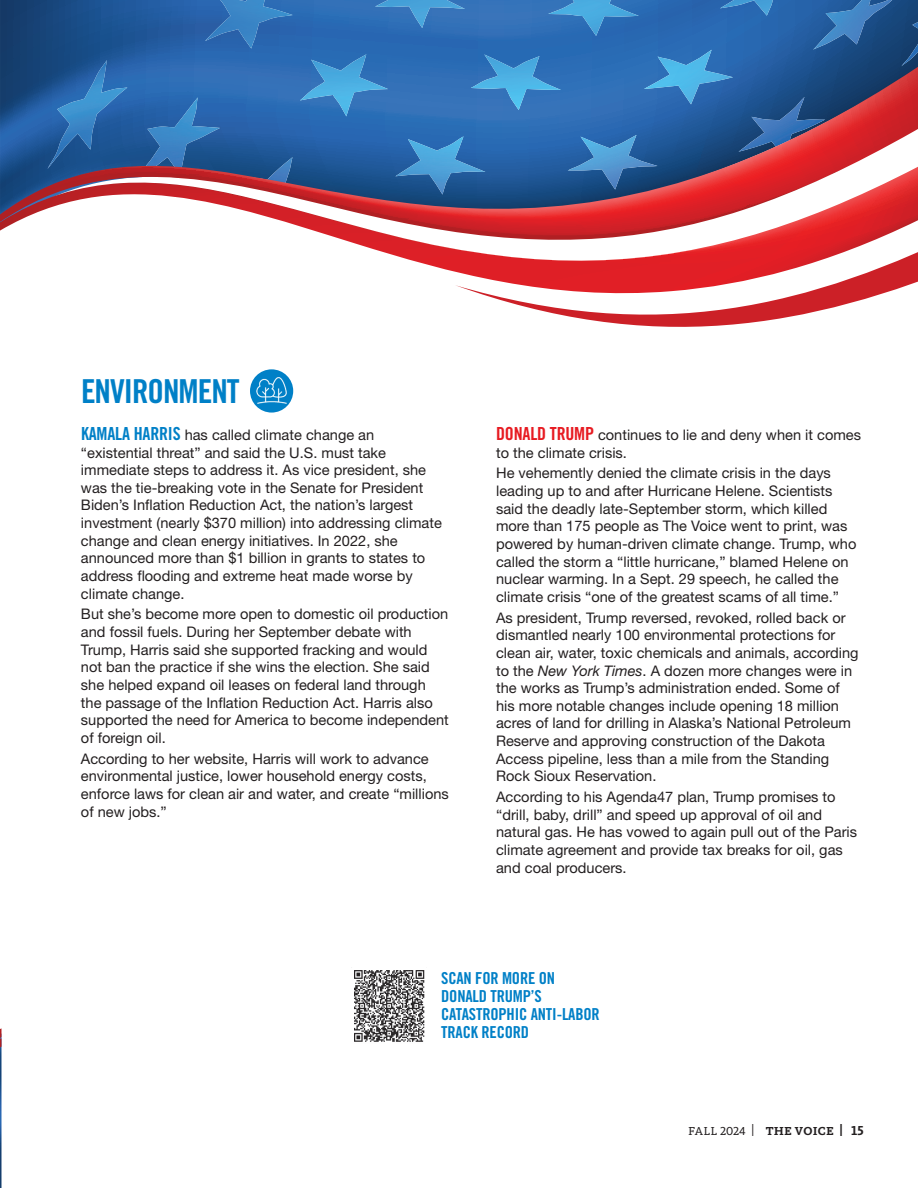
<style>
.page{position:relative;width:918px;height:1188px;background:#fff}
.page>*{position:absolute;margin:0;border:0;box-sizing:border-box;transform-origin:0 0}
.t1{font:33px "Trade Gothic LT Std Bd Cn 20";letter-spacing:-.03em;color:#0080c7}
.t2{font:16.5px/18px "Trade Gothic LT Std Bd Cn 20";letter-spacing:-.01em;color:#0080c7}
.t3{font:14.7px/17.5px "Helvetica Neue LT Std";color:#231f20}
.t4{font:12px "Kievit Slab OT";color:#231f20}
.s1{font-family:"Trade Gothic LT Std Bd Cn 20";font-size:18px;color:#0080c7}
.s2{font-family:"Trade Gothic LT Std Bd Cn 20";font-size:18px;color:#e71b22}
.s3{font-style:italic}
.s4{font-weight:700}
.s5{font-weight:700;font-size:13.5px}
</style>
<div class="page">
<svg style="left:0;top:1028px;width:2px;height:160px"></svg>
<svg style="left:0;top:0;width:918px;height:67px;background:#245fa3"></svg>
<img style="left:901px;top:22px;width:17px;height:44px">
<img style="left:813px;top:0;width:79px;height:50px">
<img style="left:644px;top:50px;width:89px;height:17px">
<img style="left:471px;top:54px;width:90px;height:13px">
<img style="left:300px;top:54px;width:88px;height:13px">
<img style="left:720px;top:0;width:53px;height:16px">
<img style="left:548px;top:0;width:91px;height:36px">
<img style="left:375px;top:0;width:90px;height:28px">
<img style="left:205px;top:0;width:88px;height:49px">
<img style="left:48px;top:60px;width:79px;height:7px">
<svg style="left:0;top:67px;width:918px;height:96px;background:#3b66a2"></svg>
<svg style="left:0;top:163px;width:918px;height:109px"></svg>
<svg style="left:455px;top:226px;width:463px;height:101px"></svg>
<img style="left:354px;top:970px;width:71px;height:72px">
<div style="left:250px;top:369px;width:43px;height:44px;background:#0080c7;border-radius:50%"></div>
<img style="left:256px;top:375px;width:31px;height:29px">
<h1 class="t1" style="left:81px;top:371px;width:160px">ENVIRONMENT</h1>
<p class="t3" style="left:81px;top:426px;width:362px"><span class="s1">KAMALA HARRIS</span> has called climate change an “existential threat” and said the U.S. must take immediate steps to address it. As vice president, she was the tie-breaking vote in the Senate for President Biden’s Inflation Reduction Act, the nation’s largest investment (nearly $370 million) into addressing climate change and clean energy initiatives. In 2022, she announced more than $1 billion in grants to states to address flooding and extreme heat made worse by climate change.</p>
<p class="t3" style="left:81px;top:605px;width:369px">But she’s become more open to domestic oil production and fossil fuels. During her September debate with Trump, Harris said she supported fracking and would not ban the practice if she wins the election. She said she helped expand oil leases on federal land through the passage of the Inflation Reduction Act. Harris also supported the need for America to become independent of foreign oil.</p>
<p class="t3" style="left:81px;top:749px;width:369px">According to her website, Harris will work to advance environmental justice, lower household energy costs, enforce laws for clean air and water, and create “millions of new jobs.”</p>
<p class="t3" style="left:496px;top:426px;width:366px"><span class="s2">DONALD TRUMP</span> continues to lie and deny when it comes to the climate crisis.</p>
<p class="t3" style="left:496px;top:464px;width:362px">He vehemently denied the climate crisis in the days leading up to and after Hurricane Helene. Scientists said the deadly late-September storm, which killed more than 175 people as The Voice went to print, was powered by human-driven climate change. Trump, who called the storm a “little hurricane,” blamed Helene on nuclear warming. In a Sept. 29 speech, he called the climate crisis “one of the greatest scams of all time.”</p>
<p class="t3" style="left:496px;top:608px;width:364px">As president, Trump reversed, revoked, rolled back or dismantled nearly 100 environmental protections for clean air, water, toxic chemicals and animals, according to the <span class="s3">New York Times</span>. A dozen more changes were in the works as Trump’s administration ended. Some of his more notable changes include opening 18 million acres of land for drilling in Alaska’s National Petroleum Reserve and approving construction of the Dakota Access pipeline, less than a mile from the Standing Rock Sioux Reservation.</p>
<p class="t3" style="left:496px;top:788px;width:363px">According to his Agenda47 plan, Trump promises to “drill, baby, drill” and speed up approval of oil and natural gas. He has vowed to again pull out of the Paris climate agreement and provide tax breaks for oil, gas and coal producers.</p>
<p class="t2" style="left:441px;top:969px;width:160px">SCAN FOR MORE ON<br>DONALD TRUMP’S<br>CATASTROPHIC ANTI-LABOR<br>TRACK RECORD</p>
<p class="t4" style="left:689px;top:1124px;width:177px">FALL 2024 | <span class="s4">THE VOICE |</span> <span class="s5">15</span></p>
</div>
